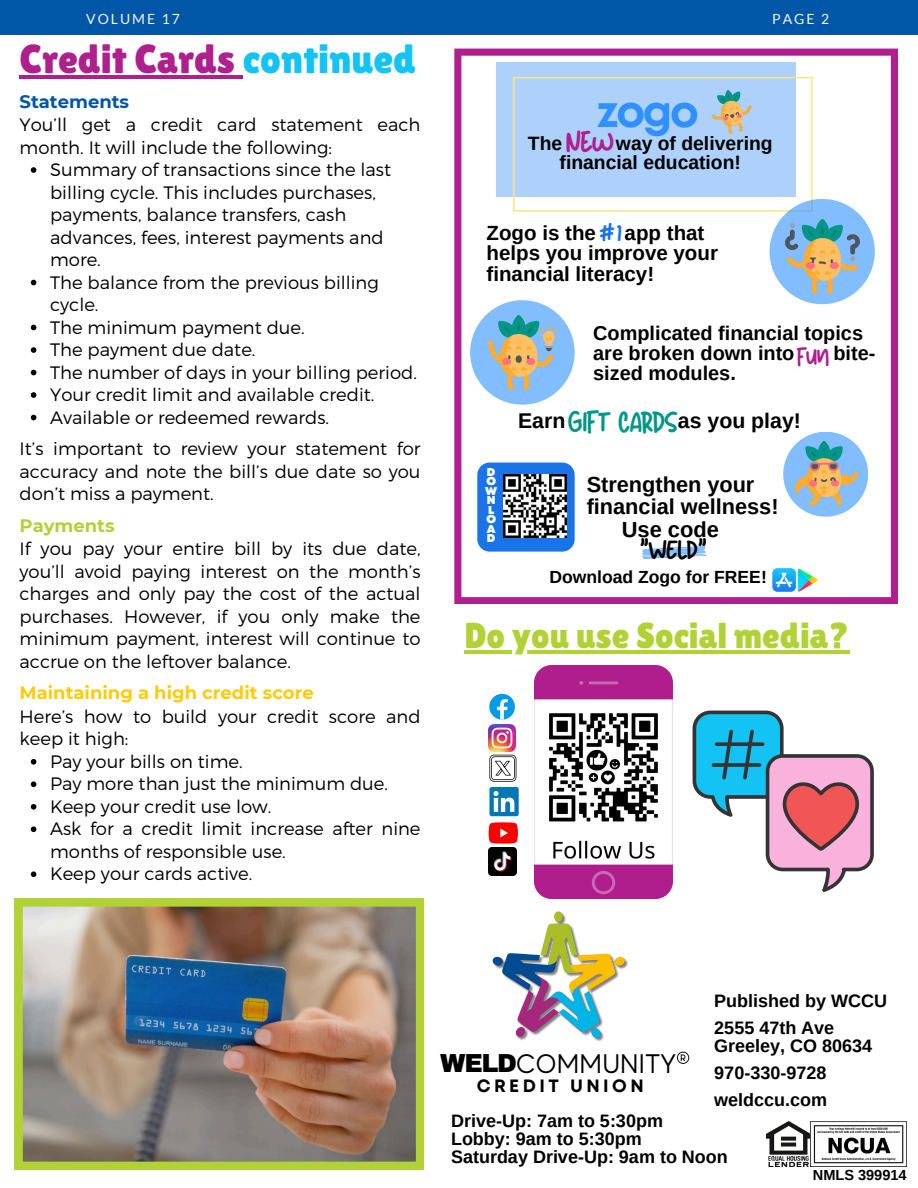
<style>
.page{position:relative;width:918px;height:1188px;background:#fff}
.page>*{position:absolute;margin:0;border:0;box-sizing:border-box;transform-origin:0 0}
.t1{font:700 44.1px "Mont";color:#2f91ff}
.t2{font:40.5px "Lilita One";color:#af1f8e}
.t3{font:36px "Lilita One";color:#b0d235}
.t4{font:28.95px "New Sun Yandi Designs";color:#af1f8e}
.t5{font:28.35px "New Sun Yandi Designs";color:#009688}
.t6{font:26.85px "MADE Evolve Sans";letter-spacing:.03em;color:#000}
.t7{font:25.5px "New Sun Yandi Designs";color:#000}
.t8{font:24px "New Sun Yandi Designs";color:#1a74e8}
.t9{font:23.25px "New Sun Yandi Designs";color:#af1f8e}
.t10{font:700 21.9px "Arimo";color:#000}
.t11{font:700 21.75px/21.8px "Arimo";color:#000}
.t12{font:700 21.3px "Arimo";color:#000}
.t13{font:700 20.55px/20.5px "Arimo";color:#000}
.t14{font:700 19.95px/20px "Arimo";color:#000}
.t15{font:700 19.35px/19px "Arimo";color:#000}
.t16{font:300 18px/22.5px "Montserrat";color:#000}
.t17{font:700 18px "Arimo";color:#000}
.t18{font:700 18px "Montserrat";color:#ffcb05}
.t19{font:700 18px "Montserrat";color:#0056a7}
.t20{font:700 18px "Montserrat";color:#b0d235}
.t21{font:700 17.85px "Mont";letter-spacing:.195em;color:#000}
.t22{font:700 17.55px "Arimo";color:#000}
.t23{font:700 14.55px "Arimo";color:#000}
.t24{font:13.95px "Lato";letter-spacing:.14em;color:#f7f7f7}
.t25{font:900 11.4px/9.4px "Mont";color:#fff}
.s1{color:#12c3f4}
.s2{font-family:"Archivo";font-weight:900;font-size:25.5px}
</style>
<div class="page">
<div style="left:0;top:0;width:918px;height:35px;background:#0056a7"></div>
<img style="left:535px;top:666px;width:137px;height:232px">
<svg style="left:693px;top:711px;width:181px;height:181px"></svg>
<svg style="left:454px;top:49px;width:444px;height:555px"></svg>
<div style="left:496px;top:62px;width:300px;height:134px;background:#add1fb"></div>
<svg style="left:513px;top:77px;width:300px;height:134px"></svg>
<img style="left:710px;top:90px;width:43px;height:43px">
<div style="left:770px;top:199px;width:105px;height:105px;background:#82bdff;border-radius:50%"></div>
<img style="left:785px;top:219px;width:75px;height:74px">
<div style="left:477px;top:463px;width:98px;height:89px;background:#1a74e8;border-radius:12px"></div>
<img style="left:504px;top:474px;width:63px;height:63px">
<div style="left:783px;top:432px;width:85px;height:85px;background:#82bdff;border-radius:50%"></div>
<img style="left:794px;top:441px;width:64px;height:65px">
<svg style="left:772px;top:568px;width:24px;height:24px"></svg>
<svg style="left:776px;top:572px;width:16px;height:15px"></svg>
<svg style="left:798px;top:568px;width:20px;height:24px"></svg>
<svg style="left:642px;top:546px;width:65px;height:13px"></svg>
<svg style="left:470px;top:300px;width:105px;height:105px;fill:#82bdff"></svg>
<img style="left:485px;top:316px;width:75px;height:74px">
<img style="left:766px;top:1121px;width:141px;height:45px">
<img style="left:493px;top:911px;width:135px;height:130px">
<svg style="left:677px;top:1052px;width:12px;height:12px"></svg>
<img style="left:15px;top:899px;width:408px;height:271px">
<svg style="left:489px;top:694px;width:26px;height:26px"></svg>
<img style="left:489px;top:725px;width:27px;height:27px">
<svg style="left:489px;top:822px;width:29px;height:22px"></svg>
<div style="left:489px;top:787px;width:30px;height:29px;background:#0177b5;border-radius:2px"></div>
<svg style="left:493px;top:791px;width:21px;height:21px"></svg>
<img style="left:489px;top:848px;width:28px;height:28px">
<svg style="left:489px;top:755px;width:27px;height:27px"></svg>
<hr style="left:464px;top:651px;width:386px;height:3px;background:#b0d235">
<hr style="left:20px;top:75px;width:223px;height:3px;background:#af1f8e">
<svg style="left:31px;top:167px;width:5px;height:6px"></svg>
<svg style="left:31px;top:280px;width:5px;height:5px"></svg>
<svg style="left:31px;top:325px;width:5px;height:5px"></svg>
<svg style="left:31px;top:347px;width:5px;height:6px"></svg>
<svg style="left:31px;top:370px;width:5px;height:5px"></svg>
<svg style="left:31px;top:392px;width:5px;height:6px"></svg>
<svg style="left:31px;top:415px;width:5px;height:5px"></svg>
<svg style="left:31px;top:759px;width:5px;height:6px"></svg>
<svg style="left:31px;top:781px;width:5px;height:6px"></svg>
<svg style="left:31px;top:804px;width:5px;height:6px"></svg>
<svg style="left:31px;top:826px;width:5px;height:6px"></svg>
<svg style="left:31px;top:871px;width:5px;height:6px"></svg>
<p class="t24" style="left:86px;top:11px;width:95px">VOLUME 17</p>
<p class="t24" style="left:772px;top:10px;width:59px">PAGE 2</p>
<p class="t2" style="left:20px;top:35px;width:398px">Credit Cards <span class="s1">continued</span></p>
<p class="t19" style="left:20px;top:90px;width:111px">Statements</p>
<h5 class="t16" style="left:20px;top:113px;width:403px">You’ll get a credit card statement each month. It will include the following:</h5>
<p class="t16" style="left:50px;top:158px;width:342px">Summary of transactions since the last billing cycle. This includes purchases, payments, balance transfers, cash advances, fees, interest payments and more.</p>
<p class="t16" style="left:50px;top:270px;width:330px">The balance from the previous billing cycle.</p>
<p class="t16" style="left:50px;top:315px;width:256px">The minimum payment due.</p>
<p class="t16" style="left:50px;top:338px;width:207px">The payment due date.</p>
<p class="t16" style="left:50px;top:360px;width:368px">The number of days in your billing period.</p>
<p class="t16" style="left:50px;top:383px;width:326px">Your credit limit and available credit.</p>
<p class="t16" style="left:50px;top:405px;width:280px">Available or redeemed rewards.</p>
<p class="t16" style="left:20px;top:437px;width:403px;text-align:justify">It’s important to review your statement for accuracy and note the bill’s due date so you don’t miss a payment.</p>
<p class="t20" style="left:20px;top:514px;width:97px">Payments</p>
<p class="t16" style="left:20px;top:537px;width:403px;text-align:justify">If you pay your entire bill by its due date, you’ll avoid paying interest on the month’s charges and only pay the cost of the actual purchases. However, if you only make the minimum payment, interest will continue to accrue on the leftover balance.</p>
<p class="t18" style="left:20px;top:682px;width:296px">Maintaining a high credit score</p>
<h3 class="t16" style="left:20px;top:704px;width:403px">Here’s how to build your credit score and keep it high:</h3>
<p class="t16" style="left:50px;top:749px;width:194px">Pay your bills on time.</p>
<p class="t16" style="left:50px;top:772px;width:340px">Pay more than just the minimum due.</p>
<p class="t16" style="left:50px;top:794px;width:223px">Keep your credit use low.</p>
<p class="t16" style="left:50px;top:817px;width:372px">Ask for a credit limit increase after nine months of responsible use.</p>
<p class="t16" style="left:50px;top:862px;width:204px">Keep your cards active.</p>
<h2 class="t1" style="left:597px;top:95px;width:104px">zogo</h2>
<p class="t4" style="left:567px;top:128px;width:49px">NEW</p>
<p class="t15" style="left:528px;top:134px;width:36px">The</p>
<p class="t15" style="left:560px;top:134px;width:215px;text-indent:56px">way of delivering financial education!</p>
<p class="t8" style="left:600px;top:221px;width:24px">#1</p>
<p class="t13" style="left:487px;top:222px;width:233px;text-indent:138px">app that helps you improve your financial literacy!</p>
<p class="t13" style="left:487px;top:222px;width:111px">Zogo is the</p>
<p class="t14" style="left:593px;top:323px;width:271px">Complicated financial topics are broken down into</p>
<p class="t14" style="left:833px;top:343px;width:44px">bite-</p>
<p class="t9" style="left:798px;top:346px;width:33px">FUN</p>
<p class="t14" style="left:593px;top:363px;width:144px">sized modules.</p>
<p class="t25" style="left:485px;top:468px;width:14px">D<br>O<br>W<br>N<br>L<br>O<br>A<br>D</p>
<p class="t12" style="left:518px;top:409px;width:49px">Earn</p>
<p class="t5" style="left:569px;top:408px;width:110px">GIFT CARDS</p>
<p class="t12" style="left:678px;top:409px;width:125px">as you play!</p>
<p class="t11" style="left:587px;top:474px;width:193px">Strengthen your financial wellness!</p>
<p class="t10" style="left:622px;top:517px;width:99px">Use code</p>
<p class="t7" style="left:640px;top:538px;width:69px">"WELD"</p>
<p class="t22" style="left:549px;top:567px;width:219px">Download Zogo for FREE!</p>
<p class="t3" style="left:464px;top:615px;width:387px">Do you use Social media?</p>
<p class="t6" style="left:440px;top:1049px;width:237px"><span class="s2">WELD</span>COMMUNITY</p>
<p class="t21" style="left:477px;top:1079px;width:168px">CREDIT UNION</p>
<p class="t17" style="left:714px;top:990px;width:174px">Published by WCCU</p>
<h1 class="t17" style="left:714px;top:1017px;width:122px">2555 47th Ave</h1>
<p class="t17" style="left:714px;top:1035px;width:159px">Greeley, CO 80634</p>
<h5 class="t17" style="left:714px;top:1062px;width:114px">970-330-9728</h5>
<p class="t17" style="left:714px;top:1089px;width:114px">weldccu.com</p>
<p class="t17" style="left:451px;top:1111px;width:213px">Drive-Up: 7am to 5:30pm</p>
<p class="t17" style="left:451px;top:1129px;width:192px">Lobby: 9am to 5:30pm</p>
<p class="t17" style="left:451px;top:1147px;width:278px">Saturday Drive-Up: 9am to Noon</p>
<p class="t23" style="left:813px;top:1167px;width:95px">NMLS 399914</p>
</div>
